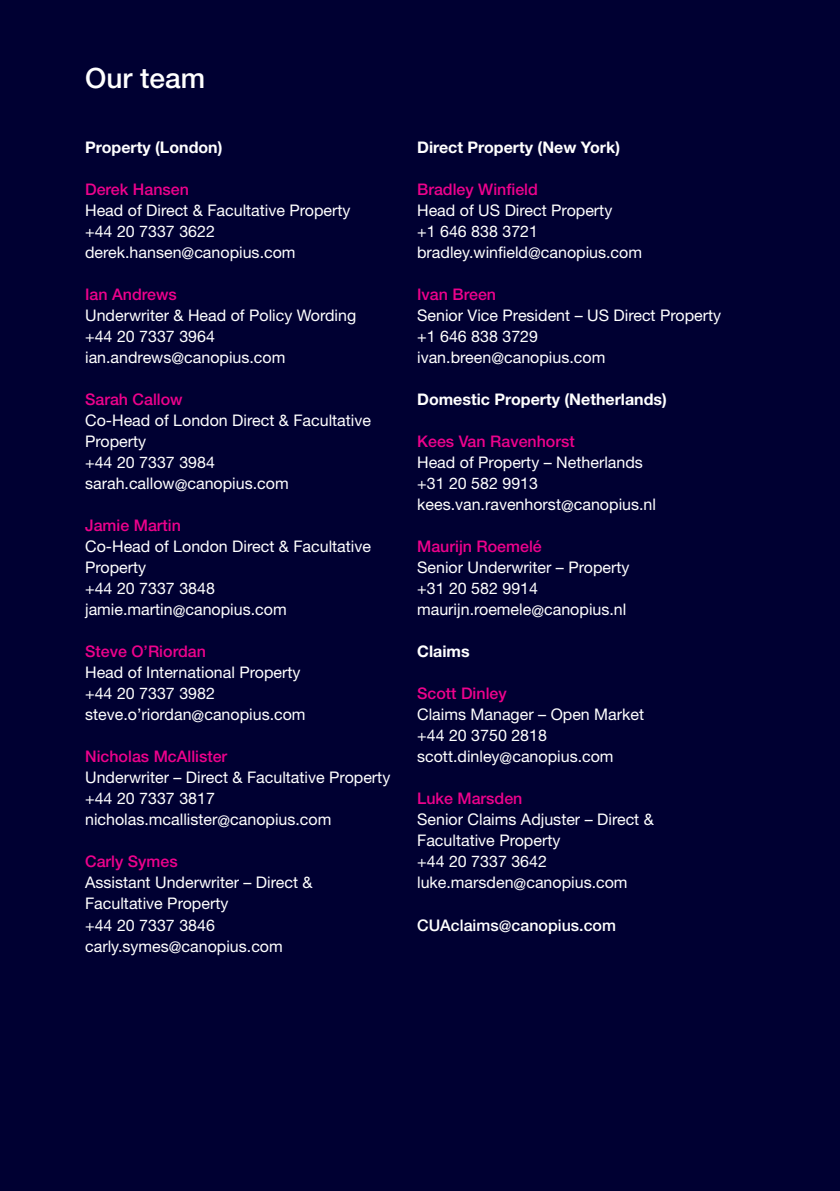
<style>
.page{position:relative;width:840px;height:1191px;background:#fff}
.page>*{position:absolute;margin:0;border:0;box-sizing:border-box;transform-origin:0 0}
.t1{font:500 28px "Helvetica Neue LT Std";color:#fff}
.t2{font:16px/21px "Helvetica Neue LT Std";color:#fff}
.t3{font:500 16px "Helvetica Neue LT Std";color:#ed028c}
.t4{font:700 16px "Helvetica Neue LT Std";color:#fff}
.t5{font:500 16px "Helvetica Neue LT Std";color:#fff}
</style>
<div class="page">
<div style="left:0;top:0;width:839px;height:1191px;background:#000032"></div>
<h1 class="t1" style="left:85px;top:68px;width:121px">Our team</h1>
<p class="t4" style="left:85px;top:142px;width:139px">Property (London)</p>
<p class="t3" style="left:85px;top:184px;width:105px">Derek Hansen</p>
<p class="t2" style="left:85px;top:202px;width:267px">Head of Direct &amp; Facultative Property +44 20 7337 3622 derek.hansen@canopius.com</p>
<p class="t3" style="left:85px;top:289px;width:93px">Ian Andrews</p>
<p class="t2" style="left:85px;top:307px;width:272px">Underwriter &amp; Head of Policy Wording +44 20 7337 3964 ian.andrews@canopius.com</p>
<p class="t3" style="left:85px;top:394px;width:99px">Sarah Callow</p>
<p class="t2" style="left:85px;top:412px;width:287px">Co-Head of London Direct &amp; Facultative<br>Property<br>+44 20 7337 3984 sarah.callow@canopius.com</p>
<p class="t3" style="left:85px;top:520px;width:97px">Jamie Martin</p>
<p class="t2" style="left:85px;top:538px;width:287px">Co-Head of London Direct &amp; Facultative<br>Property<br>+44 20 7337 3848 jamie.martin@canopius.com</p>
<p class="t3" style="left:85px;top:646px;width:122px">Steve O’Riordan</p>
<p class="t2" style="left:85px;top:664px;width:222px">Head of International Property +44 20 7337 3982 steve.o’riordan@canopius.com</p>
<p class="t3" style="left:85px;top:751px;width:143px">Nicholas McAllister</p>
<p class="t2" style="left:85px;top:769px;width:306px">Underwriter – Direct &amp; Facultative Property +44 20 7337 3817 nicholas.mcallister@canopius.com</p>
<p class="t3" style="left:85px;top:856px;width:94px">Carly Symes</p>
<p class="t2" style="left:85px;top:874px;width:229px">Assistant Underwriter – Direct &amp;<br>Facultative Property<br>+44 20 7337 3846 carly.symes@canopius.com</p>
<p class="t4" style="left:417px;top:142px;width:204px">Direct Property (New York)</p>
<p class="t3" style="left:417px;top:184px;width:122px">Bradley Winfield</p>
<p class="t2" style="left:417px;top:202px;width:226px">Head of US Direct Property<br>+1 646 838 3721 bradley.winfield@canopius.com</p>
<p class="t3" style="left:417px;top:289px;width:80px">Ivan Breen</p>
<p class="t2" style="left:417px;top:307px;width:305px">Senior Vice President – US Direct Property +1 646 838 3729 ivan.breen@canopius.com</p>
<p class="t4" style="left:417px;top:394px;width:251px">Domestic Property (Netherlands)</p>
<p class="t3" style="left:417px;top:436px;width:159px">Kees Van Ravenhorst</p>
<p class="t2" style="left:417px;top:454px;width:240px">Head of Property – Netherlands +31 20 582 9913 kees.van.ravenhorst@canopius.nl</p>
<p class="t3" style="left:417px;top:541px;width:126px">Maurijn Roemelé</p>
<p class="t2" style="left:417px;top:559px;width:214px">Senior Underwriter – Property +31 20 582 9914 maurijn.roemele@canopius.nl</p>
<p class="t4" style="left:417px;top:646px;width:54px">Claims</p>
<p class="t3" style="left:417px;top:688px;width:91px">Scott Dinley</p>
<p class="t2" style="left:417px;top:706px;width:228px">Claims Manager – Open Market +44 20 3750 2818 scott.dinley@canopius.com</p>
<p class="t3" style="left:417px;top:793px;width:107px">Luke Marsden</p>
<p class="t2" style="left:417px;top:811px;width:238px">Senior Claims Adjuster – Direct &amp;<br>Facultative Property<br>+44 20 7337 3642 luke.marsden@canopius.com</p>
<p class="t5" style="left:417px;top:919px;width:200px">CUAclaims@canopius.com</p>
</div>
